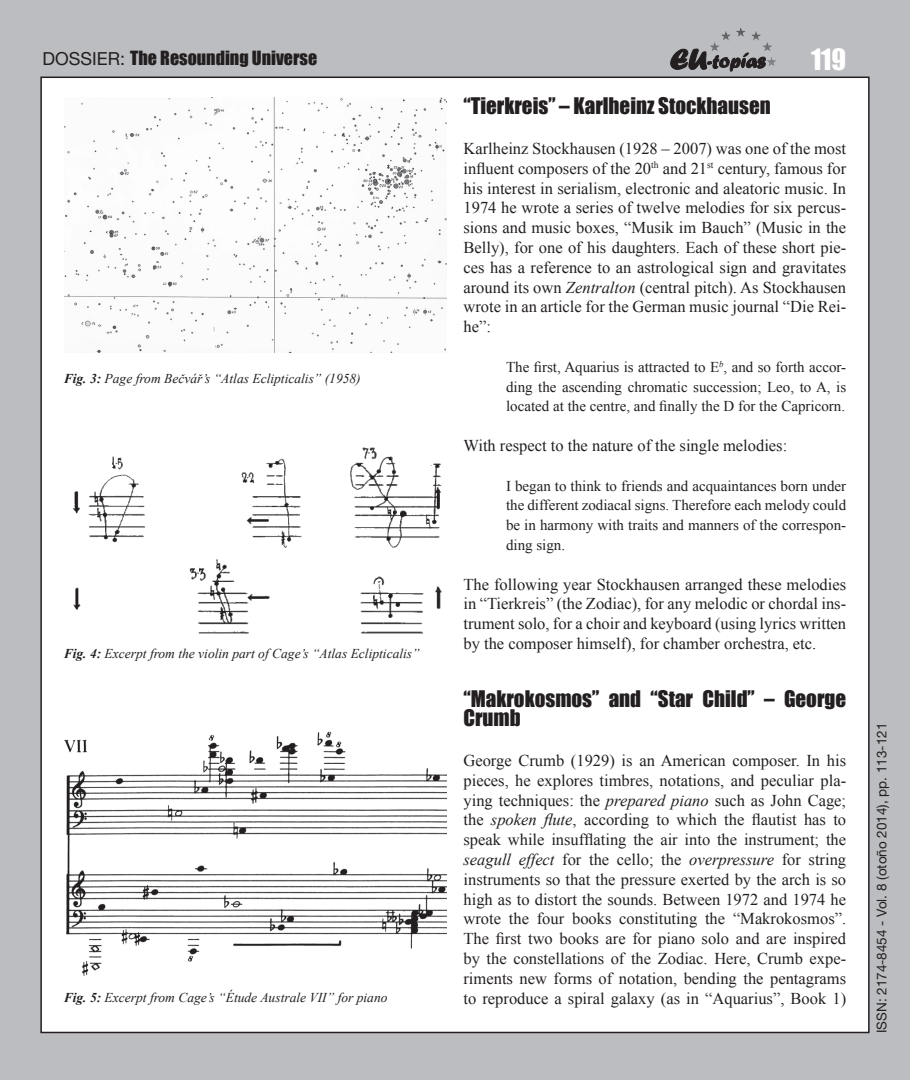
<style>
.page{position:relative;width:910px;height:1080px;background:#fff}
.page>*{position:absolute;margin:0;border:0;box-sizing:border-box;transform-origin:0 0}
.t1{font:27px "Impact";color:#fff}
.t2{font:21px/19.8px "Impact";color:#231f20}
.t3{font:18px "Impact";color:#231f20}
.t4{font:16.5px/19.8px "Times New Roman";color:#231f20;text-align:justify}
.t5{font:15px/19.8px "Times New Roman";color:#231f20;text-align:justify}
.t6{font:italic 13.5px "Times New Roman";color:#231f20}
.t7{font:13.5px "Helvetica Neue";color:#231f20}
.s1{font-family:"Helvetica Neue"}
.s2{font-weight:700}
.s3{font-style:italic}
</style>
<div class="page">
<div style="left:0;top:0;width:9px;height:1080px;background:#bcbdc0"></div>
<div style="left:9px;top:0;width:901px;height:1080px;background:#bcbdc0"></div>
<div style="left:41px;top:77px;width:828px;height:955px;background:#fff"></div>
<svg style="left:670px;top:49px;width:94px;height:22px"></svg>
<hr style="left:710px;top:27px;width:66px;height:1px;background:#57585a">
<hr style="left:710px;top:28px;width:66px;height:1px;background:#58595b">
<hr style="left:710px;top:29px;width:66px;height:1px;background:#5a5a5d">
<hr style="left:710px;top:30px;width:66px;height:1px;background:#5b5b5e">
<hr style="left:710px;top:31px;width:66px;height:1px;background:#5d5d60">
<hr style="left:710px;top:32px;width:66px;height:1px;background:#5e5e61">
<hr style="left:710px;top:33px;width:66px;height:1px;background:#5f5f62">
<hr style="left:710px;top:34px;width:66px;height:1px;background:#616164">
<hr style="left:710px;top:35px;width:66px;height:1px;background:#626265">
<hr style="left:710px;top:36px;width:66px;height:1px;background:#636366">
<hr style="left:710px;top:37px;width:66px;height:1px;background:#646467">
<hr style="left:710px;top:38px;width:66px;height:1px;background:#666669">
<hr style="left:710px;top:39px;width:66px;height:1px;background:#66676a">
<hr style="left:710px;top:40px;width:66px;height:1px;background:#68686b">
<hr style="left:710px;top:41px;width:66px;height:1px;background:#69696c">
<hr style="left:710px;top:42px;width:66px;height:1px;background:#6a6b6e">
<hr style="left:710px;top:43px;width:66px;height:1px;background:#6b6b6e">
<hr style="left:710px;top:44px;width:66px;height:1px;background:#6c6c6f">
<hr style="left:710px;top:45px;width:66px;height:1px;background:#6d6e71">
<hr style="left:710px;top:46px;width:66px;height:1px;background:#6e6f72">
<hr style="left:710px;top:47px;width:66px;height:1px;background:#6f7073">
<hr style="left:710px;top:48px;width:66px;height:1px;background:#707174">
<hr style="left:710px;top:49px;width:66px;height:1px;background:#727376">
<hr style="left:710px;top:50px;width:66px;height:1px;background:#727477">
<hr style="left:710px;top:51px;width:66px;height:1px;background:#747578">
<hr style="left:710px;top:52px;width:66px;height:1px;background:#757679">
<hr style="left:710px;top:53px;width:66px;height:1px;background:#76787b">
<hr style="left:710px;top:54px;width:66px;height:1px;background:#77787b">
<hr style="left:710px;top:55px;width:66px;height:1px;background:#78797c">
<hr style="left:710px;top:56px;width:66px;height:1px;background:#797b7e">
<hr style="left:710px;top:57px;width:66px;height:1px;background:#7a7c7f">
<hr style="left:710px;top:58px;width:66px;height:1px;background:#7b7d80">
<hr style="left:710px;top:59px;width:66px;height:1px;background:#7c7e81">
<hr style="left:710px;top:60px;width:66px;height:1px;background:#7e8083">
<hr style="left:710px;top:61px;width:66px;height:1px;background:#7e8083">
<hr style="left:710px;top:62px;width:66px;height:1px;background:#818386">
<hr style="left:710px;top:63px;width:66px;height:1px;background:#818386">
<hr style="left:710px;top:64px;width:66px;height:1px;background:#818386">
<hr style="left:710px;top:65px;width:66px;height:1px;background:#838588">
<hr style="left:710px;top:66px;width:66px;height:1px;background:#848689">
<img style="left:64px;top:98px;width:383px;height:254px">
<img style="left:73px;top:447px;width:369px;height:187px">
<img style="left:64px;top:731px;width:383px;height:245px">
<p class="t3" style="left:43px;top:44px;width:276px"><span class="s1">DOSSIER:</span> The Resounding Universe</p>
<h1 class="t1" style="left:811px;top:38px;width:37px">119</h1>
<p class="t6" style="left:64px;top:369px;width:299px"><span class="s2">Fig. 3:</span> Page from Bečvář’s “Atlas Eclipticalis” (1958)</p>
<p class="t6" style="left:64px;top:644px;width:357px"><span class="s2">Fig. 4:</span> Excerpt from the violin part of Cage’s “Atlas Eclipticalis”</p>
<p class="t6" style="left:64px;top:988px;width:325px"><span class="s2">Fig. 5:</span> Excerpt from Cage’s “Étude Australe VII” for piano</p>
<p class="t2" style="left:463px;top:96px;width:309px">“Tierkreis” – Karlheinz Stockhausen</p>
<p class="t4" style="left:463px;top:138px;width:384px">Karlheinz Stockhausen (1928 – 2007) was one of the most influent composers of the 20<sup>th</sup> and 21<sup>st</sup> century, famous for his interest in serialism, electronic and aleatoric music. In 1974 he wrote a series of twelve melodies for six percus&shy;sions and music boxes, “Musik im Bauch” (Music in the Belly), for one of his daughters. Each of these short pie&shy;ces has a reference to an astrological sign and gravitates around its own <span class="s3">Zentralton</span> (central pitch). As Stockhausen wrote in an article for the German music journal “Die Rei&shy;he”:</p>
<p class="t5" style="left:506px;top:357px;width:342px">The first, Aquarius is attracted to E<sup>b</sup>, and so forth accor&shy;ding the ascending chromatic succession; Leo, to A, is located at the centre, and finally the D for the Capricorn.</p>
<p class="t4" style="left:463px;top:435px;width:325px">With respect to the nature of the single melodies:</p>
<p class="t5" style="left:506px;top:475px;width:342px">I began to think to friends and acquaintances born under the different zodiacal signs. Therefore each melody could be in harmony with traits and manners of the correspon&shy;ding sign.</p>
<p class="t4" style="left:463px;top:574px;width:384px">The following year Stockhausen arranged these melodies in “Tierkreis” (the Zodiac), for any melodic or chordal ins&shy;trument solo, for a choir and keyboard (using lyrics written by the composer himself), for chamber orchestra, etc.</p>
<p class="t2" style="left:463px;top:688px;width:384px">“Makrokosmos” and “Star Child” – George<br>Crumb</p>
<p class="t4" style="left:463px;top:750px;width:384px">George Crumb (1929) is an American composer. In his pieces, he explores timbres, notations, and peculiar pla&shy;ying techniques: the <span class="s3">prepared piano</span> such as John Cage; the <span class="s3">spoken flute</span>, according to which the flautist has to speak while insufflating the air into the instrument; the <span class="s3">seagull effect</span> for the cello; the <span class="s3">overpressure</span> for string instruments so that the pressure exerted by the arch is so high as to distort the sounds. Between 1972 and 1974 he wrote the four books constituting the “Makrokosmos”.<br>The first two books are for piano solo and are inspired by the constellations of the Zodiac. Here, Crumb expe&shy;riments new forms of notation, bending the pentagrams to reproduce a spiral galaxy (as in “Aquarius”, Book 1)</p>
<p class="t7" style="left:874px;top:1033px;width:312px;rotate:-90deg">ISSN: 2174-8454 - Vol. 8 (otoño 2014), pp. 113-121</p>
</div>
